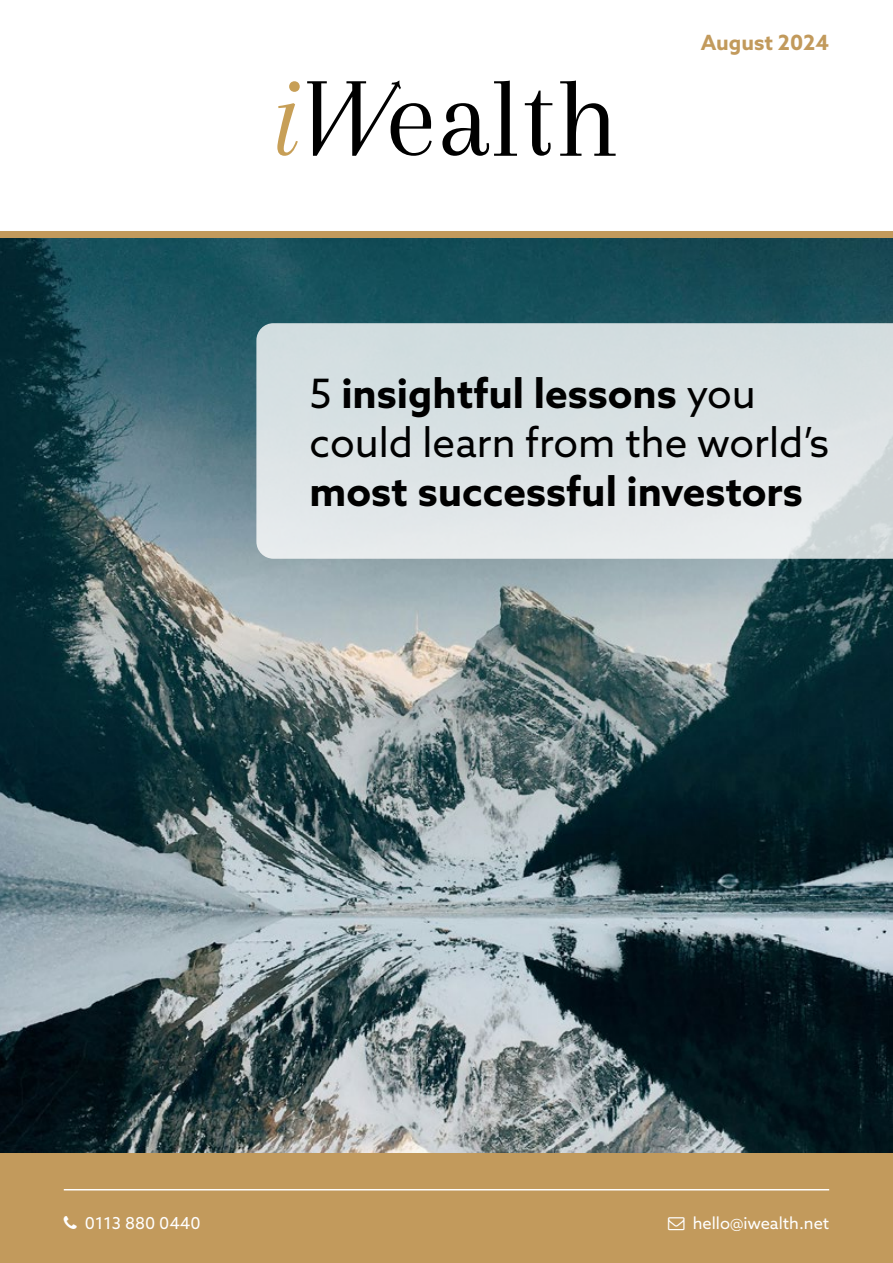
<style>
.page{position:relative;width:893px;height:1263px;background:#fff}
.page>*{position:absolute;margin:0;border:0;box-sizing:border-box;transform-origin:0 0}
.t1{font:40.5px/48.6px "Azo Sans";color:#000}
.t2{font:700 40.5px "Azo Sans";color:#000}
.t3{font:700 21px "Azo Sans";color:#c29a5c}
.t4{font:16.5px "Azo Sans";color:#fff}
.s1{font-weight:700}
</style>
<div class="page">
<img style="left:0;top:238px;width:893px;height:915px">
<svg style="left:256px;top:323px;width:637px;height:236px;fill:#d9e1e3"></svg>
<div style="left:0;top:232px;width:893px;height:6px;background:#c29a5c"></div>
<div style="left:0;top:1153px;width:893px;height:110px;background:#c29a5c"></div>
<hr style="left:64px;top:1189px;width:765px;height:1px;background:#fff">
<svg style="left:442px;top:81px;width:75px;height:75px"></svg>
<svg style="left:525px;top:91px;width:27px;height:65px"></svg>
<svg style="left:560px;top:81px;width:56px;height:75px"></svg>
<svg style="left:277px;top:81px;width:23px;height:75px"></svg>
<svg style="left:307px;top:81px;width:125px;height:75px"></svg>
<p class="t3" style="left:701px;top:29px;width:130px">August 2024</p>
<p class="t1" style="left:310px;top:369px;width:521px">5 <span class="s1">insightful lessons</span> you could learn from the world’s</p>
<p class="t2" style="left:310px;top:464px;width:495px">most successful investors</p>
<p class="t4" style="left:85px;top:1212px;width:117px">0113 880 0440</p>
<p class="t4" style="left:693px;top:1212px;width:138px">hello@iwealth.net</p>
</div>
